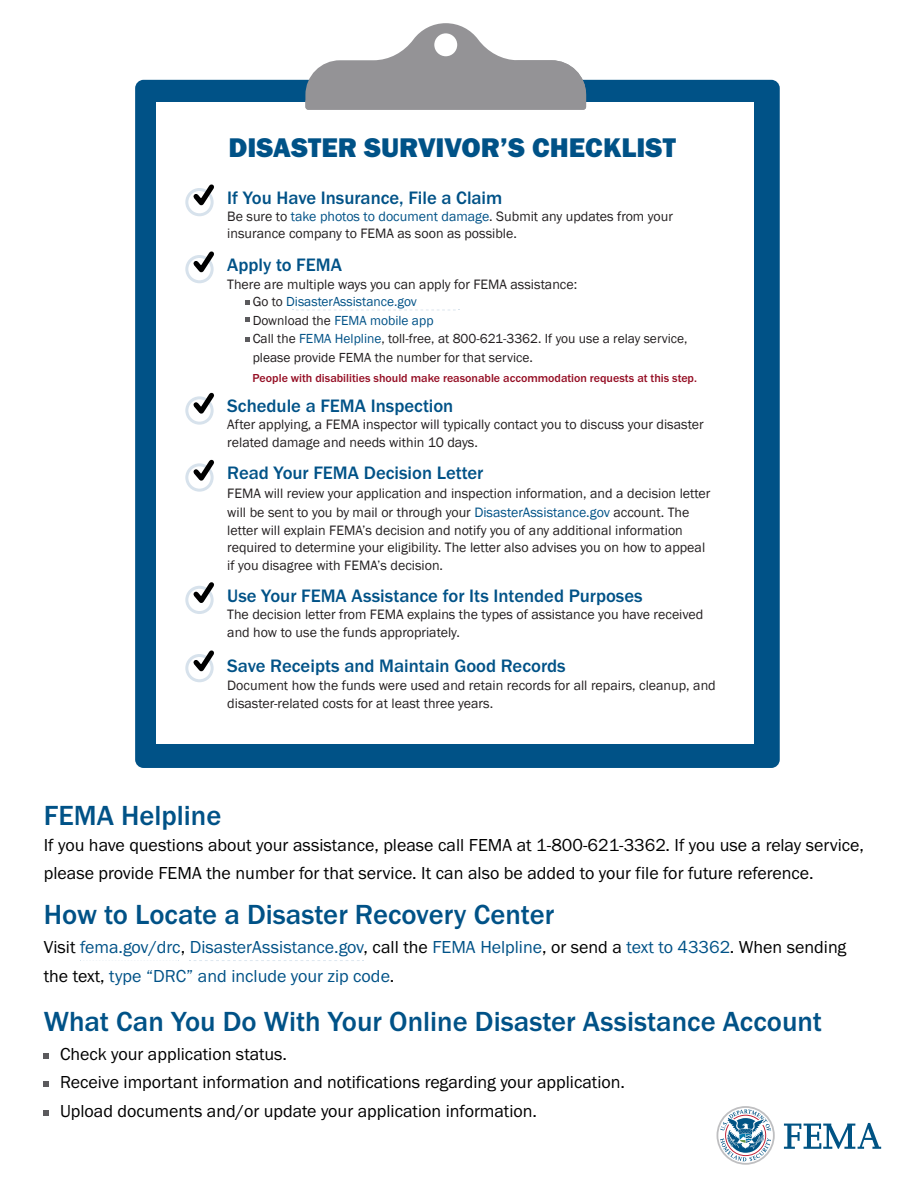
<style>
.page{position:relative;width:918px;height:1188px;background:#fff}
.page>*{position:absolute;margin:0;border:0;box-sizing:border-box;transform-origin:0 0}
.t1{font:500 28.65px "Franklin Gothic URW";color:#005287}
.t2{font:28.05px "Franklin Gothic URW Hea";color:#005287}
.t3{font:500 18.6px "Franklin Gothic URW";color:#005287}
.t4{font:18px/28.7px "Franklin Gothic URW Boo";color:#000}
.t5{font:18px/28.7px "Franklin Gothic URW Boo";color:#005287}
.t6{font:13.95px/17.5px "Franklin Gothic";color:#231f20}
.t7{font:13.5px/18.6px "Franklin Gothic";color:#231f20}
.t8{font:500 12px "Franklin Gothic URW";color:#950e24}
.s1{color:#005287}
.s2{font-size:13.95px}
.s3{color:#000}
</style>
<div class="page">
<div style="left:135px;top:80px;width:645px;height:688px;background:#005287;border-radius:8px"></div>
<div style="left:156px;top:103px;width:597px;height:641px;background:#fff"></div>
<svg style="left:305px;top:23px;width:281px;height:87px"></svg>
<svg style="left:245px;top:301px;width:4px;height:4px"></svg>
<svg style="left:245px;top:317px;width:4px;height:5px"></svg>
<svg style="left:245px;top:337px;width:4px;height:4px"></svg>
<svg style="left:296px;top:310px;width:160px;height:1px"></svg>
<div style="left:185px;top:188px;width:29px;height:28px;border:3px solid #d7e2ec;border-radius:50%"></div>
<svg style="left:189px;top:184px;width:25px;height:27px"></svg>
<div style="left:185px;top:255px;width:29px;height:28px;border:3px solid #d7e2ec;border-radius:50%"></div>
<svg style="left:189px;top:251px;width:25px;height:27px"></svg>
<div style="left:185px;top:396px;width:29px;height:29px;border:3px solid #d7e2ec;border-radius:50%"></div>
<svg style="left:189px;top:392px;width:25px;height:28px"></svg>
<div style="left:185px;top:463px;width:29px;height:29px;border:3px solid #d7e2ec;border-radius:50%"></div>
<svg style="left:189px;top:459px;width:25px;height:28px"></svg>
<div style="left:185px;top:586px;width:29px;height:28px;border:3px solid #d7e2ec;border-radius:50%"></div>
<svg style="left:189px;top:582px;width:25px;height:27px"></svg>
<div style="left:185px;top:654px;width:29px;height:28px;border:3px solid #d7e2ec;border-radius:50%"></div>
<svg style="left:189px;top:650px;width:25px;height:27px"></svg>
<svg style="left:784px;top:1123px;width:97px;height:26px"></svg>
<svg style="left:717px;top:1106px;width:58px;height:59px"></svg>
<svg style="left:44px;top:1053px;width:5px;height:5px"></svg>
<svg style="left:44px;top:1082px;width:5px;height:5px"></svg>
<svg style="left:44px;top:1111px;width:5px;height:5px"></svg>
<svg style="left:189px;top:960px;width:175px;height:1px"></svg>
<h2 class="t2" style="left:228px;top:130px;width:449px">DISASTER SURVIVOR’S CHECKLIST</h2>
<h3 class="t3" style="left:227px;top:186px;width:277px">If You Have Insurance, File a Claim</h3>
<p class="t6" style="left:227px;top:208px;width:447px">Be sure to <span class="s1">take photos to document damage</span>. Submit any updates from your insurance company to FEMA as soon as possible.</p>
<h3 class="t3" style="left:227px;top:254px;width:116px">Apply to FEMA</h3>
<p class="t6" style="left:227px;top:276px;width:352px">There are multiple ways you can apply for FEMA assistance:</p>
<p class="t7" style="left:253px;top:292px;width:436px">Go to <span class="s1">DisasterAssistance.gov<br></span>Download the <span class="s1">FEMA mobile app<br></span>Call the <span class="s1">FEMA Helpline</span>, toll-free, at 800-621-3362. If you use a relay service, please provide FEMA the number for that service<span class="s2">.</span></p>
<p class="t8" style="left:253px;top:370px;width:446px">People with disabilities should make reasonable accommodation requests at this step.</p>
<h3 class="t3" style="left:227px;top:394px;width:228px">Schedule a FEMA Inspection</h3>
<p class="t6" style="left:227px;top:416px;width:478px">After applying, a FEMA inspector will typically contact you to discuss your disaster related damage and needs within 10 days.</p>
<h3 class="t3" style="left:227px;top:461px;width:258px">Read Your FEMA Decision Letter</h3>
<p class="t6" style="left:227px;top:485px;width:485px">FEMA will review your application and inspection information, and a decision letter will be sent to you by mail or through your <span class="s1">DisasterAssistance.gov</span> account. The letter will explain FEMA’s decision and notify you of any additional information required to determine your eligibility. The letter also advises you on how to appeal if you disagree with FEMA’s decision.</p>
<h3 class="t3" style="left:227px;top:585px;width:417px">Use Your FEMA Assistance for Its Intended Purposes</h3>
<p class="t6" style="left:227px;top:606px;width:478px">The decision letter from FEMA explains the types of assistance you have received and how to use the funds appropriately.</p>
<h3 class="t3" style="left:227px;top:654px;width:340px">Save Receipts and Maintain Good Records</h3>
<p class="t6" style="left:227px;top:677px;width:490px">Document how the funds were used and retain records for all repairs, cleanup, and disaster-related costs for at least three years.</p>
<h1 class="t1" style="left:44px;top:797px;width:179px">FEMA Helpline</h1>
<p class="t4" style="left:44px;top:830px;width:822px">If you have questions about your assistance, please call FEMA at 1-800-621-3362. If you use a relay service, please provide FEMA the number for that service. It can also be added to your file for future reference.</p>
<h1 class="t1" style="left:44px;top:896px;width:512px">How to Locate a Disaster Recovery Center</h1>
<p class="t5" style="left:44px;top:933px;width:804px"><span class="s3">Visit</span> fema.gov/drc<span class="s3">,</span> DisasterAssistance.gov<span class="s3">, call the</span> FEMA Helpline<span class="s3">, or send a</span> text to 43362<span class="s3">. When sending the text,</span> type “DRC” and include your zip code<span class="s3">.</span></p>
<h1 class="t1" style="left:44px;top:1003px;width:780px">What Can You Do With Your Online Disaster Assistance Account</h1>
<p class="t4" style="left:60px;top:1039px;width:566px">Check your application status.<br>Receive important information and notifications regarding your application.<br>Upload documents and/or update your application information.</p>
</div>
